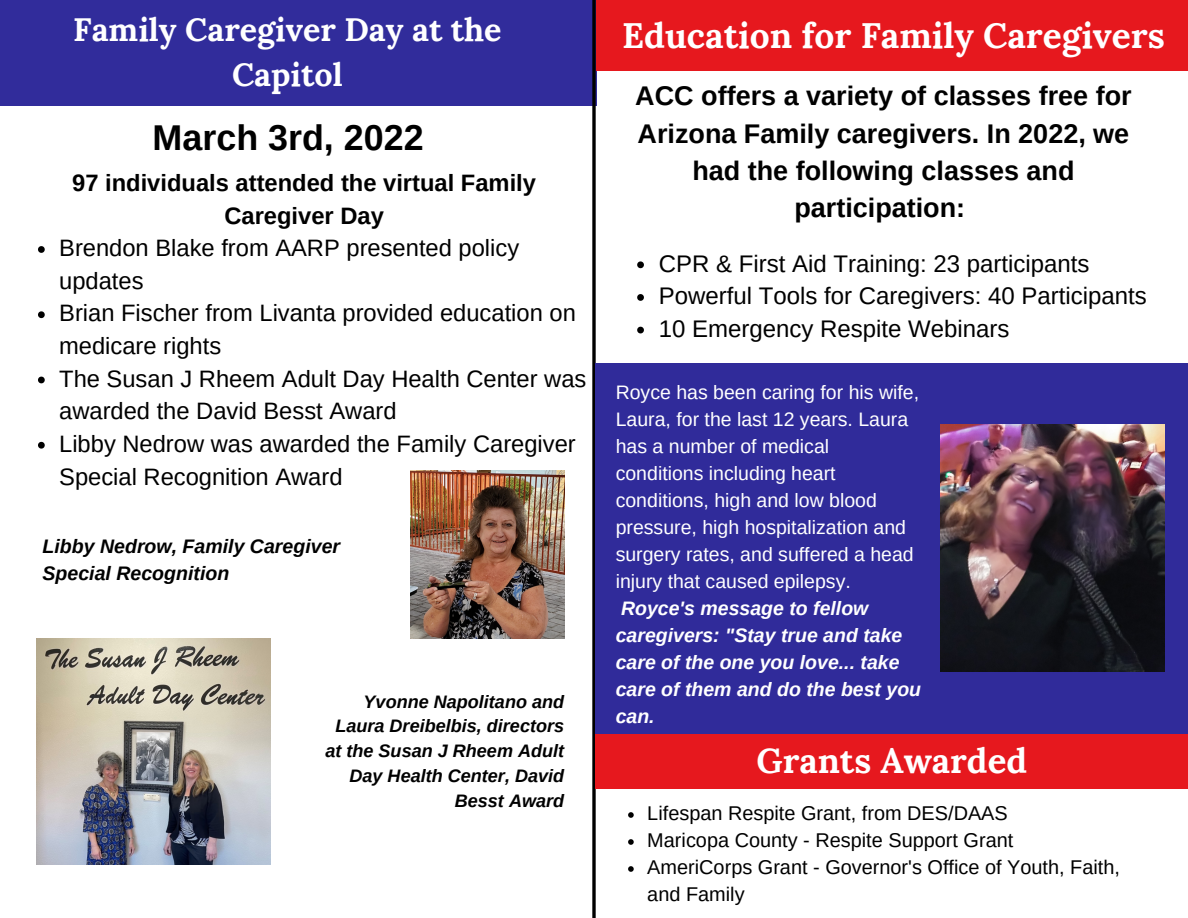
<style>
.page{position:relative;width:1188px;height:918px;background:#fff}
.page>*{position:absolute;margin:0;border:0;box-sizing:border-box;transform-origin:0 0}
.t1{font:700 35.85px "Arimo";color:#000}
.t2{font:700 35.25px "Lora";color:#fff}
.t3{font:700 34.8px "Lora";color:#fff}
.t4{font:700 32.25px/45px "Lora";color:#fff;text-align:center}
.t5{font:700 27px/37.2px "Arimo";color:#000;text-align:center}
.t6{font:24px "Arimo";color:#000}
.t7{font:23.7px/32.7px "Arimo";color:#000}
.t8{font:700 23.7px/32.7px "Arimo";color:#000;text-align:center}
.t9{font:19.95px/27px "Arimo";color:#000}
.t10{font:19.5px/27px "Arimo";color:#fff}
.t11{font:italic 700 19.5px/27px "Arimo";color:#000}
.t12{font:italic 700 18px/24.8px "Arimo";color:#000;text-align:right}
.s1{font-weight:700;font-style:italic}
</style>
<div class="page">
<div style="left:0;top:0;width:596px;height:105px;background:#312c9b"></div>
<svg style="left:592px;top:0;width:4px;height:918px;background:#1e1e20"></svg>
<div style="left:596px;top:0;width:592px;height:71px;background:#e6181e"></div>
<div style="left:595px;top:733px;width:593px;height:56px;background:#e6181e"></div>
<svg style="left:628px;top:812px;width:6px;height:6px"></svg>
<svg style="left:628px;top:839px;width:6px;height:6px"></svg>
<svg style="left:628px;top:866px;width:6px;height:6px"></svg>
<svg style="left:637px;top:261px;width:7px;height:7px"></svg>
<svg style="left:637px;top:294px;width:7px;height:7px"></svg>
<svg style="left:637px;top:327px;width:7px;height:6px"></svg>
<img style="left:410px;top:471px;width:154px;height:167px">
<svg style="left:38px;top:246px;width:7px;height:7px"></svg>
<svg style="left:38px;top:311px;width:7px;height:7px"></svg>
<svg style="left:38px;top:377px;width:7px;height:6px"></svg>
<svg style="left:38px;top:442px;width:7px;height:7px"></svg>
<div style="left:595px;top:363px;width:593px;height:370px;background:#302b9a"></div>
<img style="left:941px;top:425px;width:224px;height:247px">
<img style="left:36px;top:639px;width:234px;height:226px">
<p class="t4" style="left:73px;top:7px;width:430px">Family Caregiver Day at the<br>Capitol</p>
<p class="t1" style="left:153px;top:117px;width:272px">March 3rd, 2022</p>
<p class="t8" style="left:72px;top:166px;width:465px">97 individuals attended the virtual Family<br>Caregiver Day</p>
<p class="t7" style="left:59px;top:232px;width:462px">Brendon Blake from AARP presented policy updates</p>
<p class="t7" style="left:59px;top:297px;width:518px">Brian Fischer from Livanta provided education on medicare rights</p>
<p class="t7" style="left:59px;top:362px;width:529px">The Susan J Rheem Adult Day Health Center was awarded the David Besst Award</p>
<p class="t7" style="left:59px;top:427px;width:518px">Libby Nedrow was awarded the Family Caregiver<br>Special Recognition Award</p>
<p class="t11" style="left:43px;top:533px;width:299px">Libby Nedrow, Family Caregiver<br>Special Recognition</p>
<p class="t12" style="left:325px;top:689px;width:240px">Yvonne Napolitano and<br>Laura Dreibelbis, directors at the Susan J Rheem Adult<br>Day Health Center, David<br>Besst Award</p>
<p class="t2" style="left:622px;top:12px;width:544px">Education for Family Caregivers</p>
<p class="t5" style="left:635px;top:78px;width:498px">ACC offers a variety of classes free for<br>Arizona Family caregivers. In 2022, we had the following classes and participation:</p>
<p class="t6" style="left:659px;top:250px;width:432px">CPR &amp; First Aid Training: 23 participants</p>
<p class="t6" style="left:659px;top:282px;width:490px">Powerful Tools for Caregivers: 40 Participants</p>
<p class="t6" style="left:659px;top:315px;width:352px">10 Emergency Respite Webinars</p>
<p class="t10" style="left:616px;top:379px;width:307px">Royce has been caring for his wife,<br>Laura, for the last 12 years. Laura has a number of medical conditions including heart conditions, high and low blood pressure, high hospitalization and surgery rates, and suffered a head injury that caused epilepsy.<br><span class="s1">Royce's message to fellow caregivers: "Stay true and take care of the one you love... take care of them and do the best you can.</span></p>
<p class="t3" style="left:757px;top:738px;width:272px">Grants Awarded</p>
<p class="t9" style="left:647px;top:800px;width:362px">Lifespan Respite Grant, from DES/DAAS</p>
<p class="t9" style="left:647px;top:827px;width:368px">Maricopa County - Respite Support Grant</p>
<p class="t9" style="left:647px;top:854px;width:474px">AmeriCorps Grant - Governor's Office of Youth, Faith, and Family</p>
</div>
